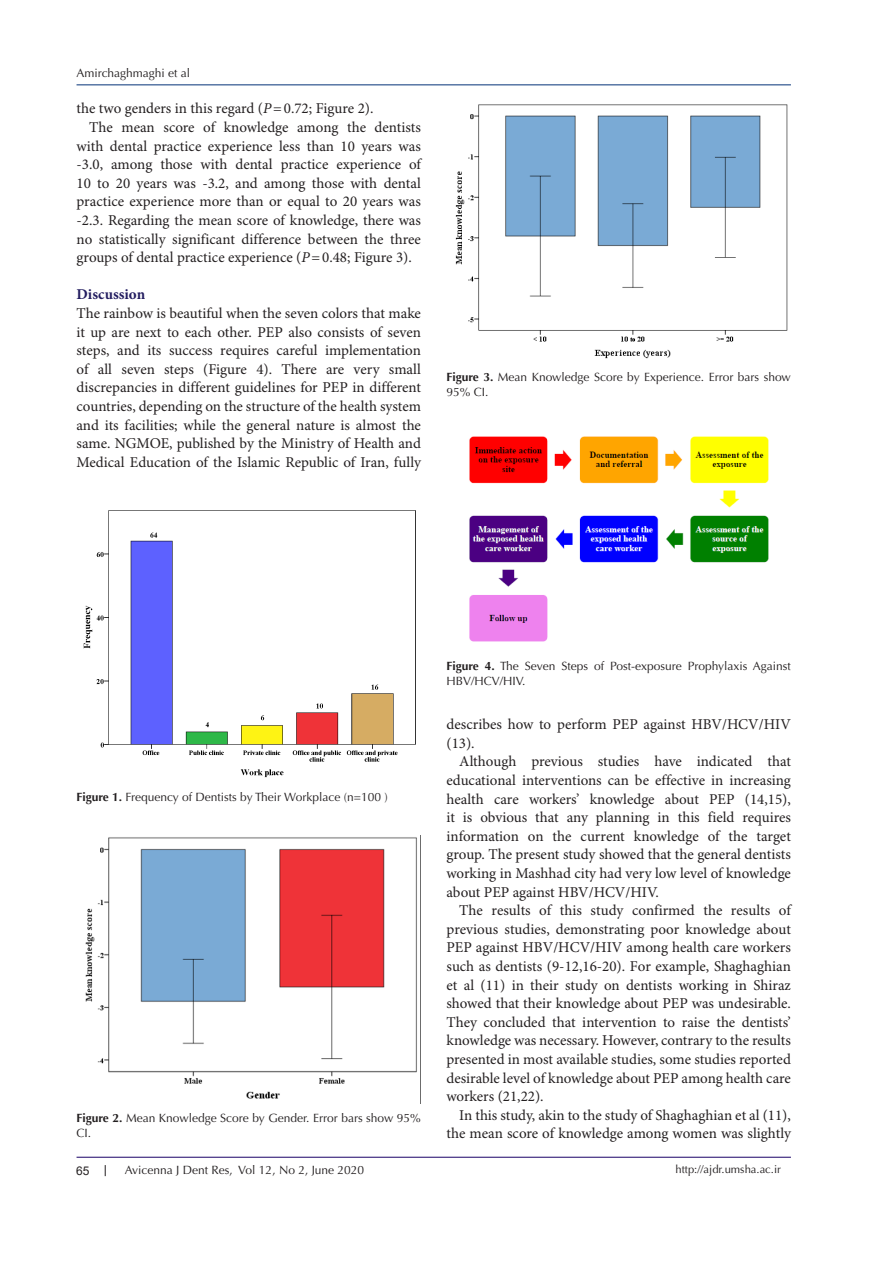
<style>
.page{position:relative;width:893px;height:1263px;background:#fff}
.page>*{position:absolute;margin:0;border:0;box-sizing:border-box;transform-origin:0 0}
.t1{font:15px/18.6px "Minion Pro";color:#231f20;text-align:justify}
.t2{font:700 15px "Minion Pro";color:#231d60}
.t3{font:12px/15px "Optima LT Std";color:#231f20}
.t4{font:12px "Arial";color:#231f20}
.t5{font:11.25px "Optima LT Std";color:#231f20}
.s1{font-style:italic}
.s2{font-weight:700}
</style>
<div class="page">
<hr style="left:77px;top:1157px;width:714px;height:1px;background:#190066">
<hr style="left:77px;top:85px;width:714px;height:1px;background:#053278">
<img style="left:83px;top:510px;width:333px;height:268px">
<img style="left:85px;top:835px;width:336px;height:268px">
<img style="left:455px;top:104px;width:333px;height:255px">
<img style="left:469px;top:436px;width:300px;height:206px">
<p class="t3" style="left:77px;top:66px;width:115px">Amirchaghmaghi et al</p>
<p class="t1" style="left:77px;top:100px;width:299px">the two genders in this regard (<span class="s1">P</span>=0.72; Figure 2).</p>
<p class="t1" style="left:77px;top:119px;width:346px;text-indent:13px">The mean score of knowledge among the dentists with dental practice experience less than 10 years was -3.0, among those with dental practice experience of 10 to 20 years was -3.2, and among those with dental practice experience more than or equal to 20 years was -2.3. Regarding the mean score of knowledge, there was no statistically significant difference between the three groups of dental practice experience (<span class="s1">P</span>=0.48; Figure 3).</p>
<p class="t2" style="left:77px;top:284px;width:70px">Discussion</p>
<p class="t1" style="left:77px;top:305px;width:346px">The rainbow is beautiful when the seven colors that make it up are next to each other. PEP also consists of seven steps, and its success requires careful implementation of all seven steps (Figure 4). There are very small discrepancies in different guidelines for PEP in different countries, depending on the structure of the health system and its facilities; while the general nature is almost the same. NGMOE, published by the Ministry of Health and Medical Education of the Islamic Republic of Iran, fully</p>
<p class="t3" style="left:446px;top:370px;width:346px"><span class="s2">Figure 3.</span> Mean Knowledge Score by Experience. Error bars show<br>95% CI.</p>
<p class="t3" style="left:77px;top:790px;width:313px"><span class="s2">Figure 1.</span> Frequency of Dentists by Their Workplace (n=100 )</p>
<p class="t3" style="left:77px;top:1111px;width:346px"><span class="s2">Figure 2.</span> Mean Knowledge Score by Gender. Error bars show 95%<br>CI.</p>
<p class="t3" style="left:446px;top:659px;width:346px"><span class="s2">Figure 4.</span> The Seven Steps of Post-exposure Prophylaxis Against<br>HBV/HCV/HIV.</p>
<p class="t1" style="left:446px;top:716px;width:346px">describes how to perform PEP against HBV/HCV/HIV (13).</p>
<p class="t1" style="left:446px;top:753px;width:346px;text-indent:13px">Although previous studies have indicated that educational interventions can be effective in increasing health care workers’ knowledge about PEP (14,15), it is obvious that any planning in this field requires information on the current knowledge of the target group. The present study showed that the general dentists working in Mashhad city had very low level of knowledge about PEP against HBV/HCV/HIV.</p>
<p class="t1" style="left:446px;top:902px;width:346px;text-indent:13px">The results of this study confirmed the results of previous studies, demonstrating poor knowledge about PEP against HBV/HCV/HIV among health care workers such as dentists (9-12,16-20). For example, Shaghaghian et al (11) in their study on dentists working in Shiraz showed that their knowledge about PEP was undesirable.<br>They concluded that intervention to raise the dentists’ knowledge was necessary. However, contrary to the results presented in most available studies, some studies reported desirable level of knowledge about PEP among health care workers (21,22).</p>
<p class="t1" style="left:446px;top:1106px;width:346px;text-align:right">In this study, akin to the study of Shaghaghian et al (11), the mean score of knowledge among women was slightly</p>
<p class="t4" style="left:76px;top:1162px;width:15px">65</p>
<p class="t3" style="left:125px;top:1163px;width:241px">Avicenna J Dent Res, Vol 12, No 2, June 2020</p>
<p class="t5" style="left:675px;top:1162px;width:107px">http://ajdr.umsha.ac.ir</p>
</div>
